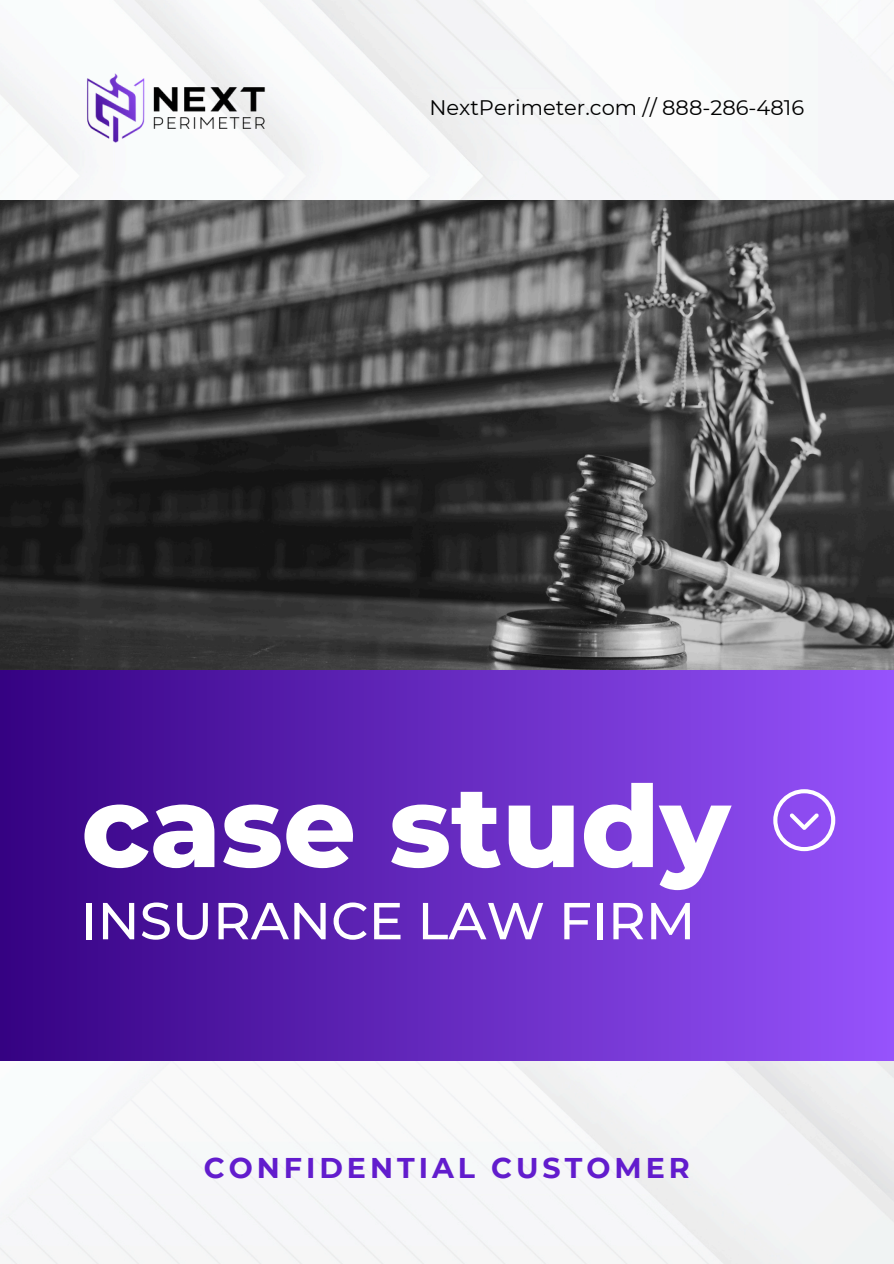
<style>
.page{position:relative;width:894px;height:1264px;background:#fff}
.page>*{position:absolute;margin:0;border:0;box-sizing:border-box;transform-origin:0 0}
.t1{font:800 113.4px "Montserrat";color:#fff}
.t2{font:500 51.9px "Montserrat";color:#fff}
.t3{font:700 28.5px "Montserrat";letter-spacing:.14em;color:#621ccd}
.t4{font:21px "Montserrat";color:#000}
</style>
<div class="page">
<img style="left:0;top:0;width:893px;height:1263px">
<div style="left:0;top:669px;width:893px;height:391px;background:linear-gradient(to right,#350282,#9753fc)"></div>
<img style="left:0;top:201px;width:893px;height:468px">
<svg style="left:773px;top:789px;width:62px;height:62px"></svg>
<img style="left:81px;top:72px;width:189px;height:73px">
<p class="t4" style="left:429px;top:93px;width:376px">NextPerimeter.com // 888-286-4816</p>
<h1 class="t1" style="left:81px;top:743px;width:650px">case study</h1>
<h2 class="t2" style="left:81px;top:884px;width:615px">INSURANCE LAW FIRM</h2>
<h3 class="t3" style="left:204px;top:1147px;width:487px">CONFIDENTIAL CUSTOMER</h3>
</div>
